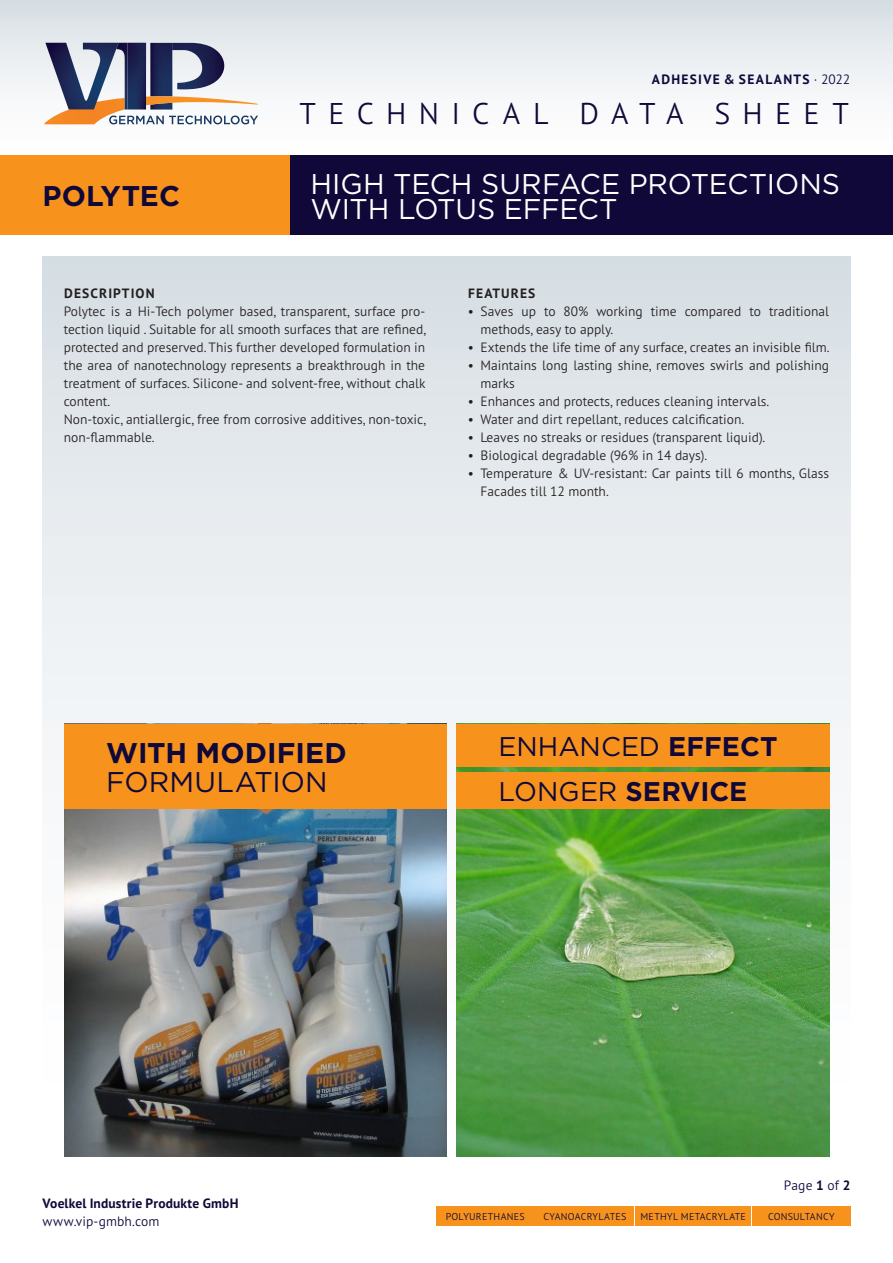
<style>
.page{position:relative;width:893px;height:1263px;background:#fff}
.page>*{position:absolute;margin:0;border:0;box-sizing:border-box;transform-origin:0 0}
.t1{font:300 30px "PT Sans Pro";letter-spacing:.405em;color:#0f0839}
.t2{font:28.5px/25.5px "Gotham";letter-spacing:-.01em;color:#fff}
.t3{font:700 28.5px "Gotham";color:#0f0839}
.t4{font:28.5px "Gotham";letter-spacing:.005em;color:#0f0839}
.t5{font:27px/45px "Gotham";letter-spacing:-.005em;color:#0f0839}
.t6{font:300 13.5px/18px "PT Sans Pro";color:#231f20}
.t7{font:700 13.5px "PT Sans Pro";letter-spacing:.015em;color:#0f0839}
.t8{font:300 13.5px "PT Sans Pro";letter-spacing:.01em;color:#0f0839}
.t9{font:700 13.5px "PT Sans Pro";letter-spacing:.1em;color:#0f0839}
.t10{font:700 13.5px "PT Sans Pro";letter-spacing:.08em;color:#231f20}
.t11{font:300 9.9px "PT Sans Pro";letter-spacing:.025em;color:#0f0839}
.s1{font-weight:300}
.s2{font-weight:700}
</style>
<div class="page">
<div style="left:0;top:0;width:893px;height:155px;background:linear-gradient(to bottom,#d8e0e5,#fff)"></div>
<svg style="left:44px;top:43px;width:214px;height:81px"></svg>
<div style="left:289px;top:155px;width:604px;height:80px;background:#0f0839"></div>
<div style="left:0;top:155px;width:289px;height:80px;background:#f7931d"></div>
<div style="left:436px;top:1206px;width:98px;height:20px;background:#f7931d"></div>
<div style="left:536px;top:1206px;width:98px;height:20px;background:#f7931d"></div>
<div style="left:636px;top:1206px;width:115px;height:20px;background:#f7931d"></div>
<div style="left:752px;top:1206px;width:98px;height:20px;background:#f7931d"></div>
<div style="left:42px;top:256px;width:808px;height:920px;background:linear-gradient(to bottom,#dce3e8,#fffefe)"></div>
<img style="left:64px;top:809px;width:382px;height:348px">
<img style="left:456px;top:766px;width:373px;height:391px">
<div style="left:64px;top:724px;width:383px;height:85px;background:#f7931d"></div>
<div style="left:456px;top:724px;width:373px;height:42px;background:#f7931d"></div>
<div style="left:456px;top:772px;width:373px;height:37px;background:#f7931d"></div>
<p class="t9" style="left:652px;top:70px;width:200px">ADHESIVE &amp; SEALANTS <span class="s1">· 2022</span></p>
<h2 class="t3" style="left:43px;top:177px;width:139px">POLYTEC</h2>
<h1 class="t1" style="left:299px;top:94px;width:551px">TECHNICAL DATA SHEET</h1>
<h2 class="t2" style="left:310px;top:170px;width:531px">HIGH TECH SURFACE PROTECTIONS<br>WITH LOTUS EFFECT</h2>
<p class="t10" style="left:64px;top:284px;width:92px">DESCRIPTION</p>
<p class="t6" style="left:64px;top:302px;width:364px">Polytec is a Hi-Tech polymer based, transparent, surface pro&shy;tection liquid . Suitable for all smooth surfaces that are refined, protected and preserved. This further developed formulation in the area of nanotechnology represents a breakthrough in the treatment of surfaces. Silicone- and solvent-free, without chalk content.<br>Non-toxic, antiallergic, free from corrosive additives, non-toxic, non-flammable.</p>
<p class="t10" style="left:468px;top:284px;width:69px">FEATURES</p>
<p class="t6" style="left:480px;top:302px;width:350px;text-indent:-13px">• Saves up to 80% working time compared to traditional methods, easy to apply.</p>
<p class="t6" style="left:468px;top:338px;width:363px">• Extends the life time of any surface, creates an invisible film.</p>
<p class="t6" style="left:480px;top:356px;width:350px;text-indent:-13px">• Maintains long lasting shine, removes swirls and polishing marks</p>
<p class="t6" style="left:468px;top:392px;width:303px">• Enhances and protects, reduces cleaning intervals.</p>
<p class="t6" style="left:468px;top:410px;width:278px">• Water and dirt repellant, reduces calcification.</p>
<p class="t6" style="left:468px;top:428px;width:299px">• Leaves no streaks or residues (transparent liquid).</p>
<p class="t6" style="left:468px;top:446px;width:241px">• Biological degradable (96% in 14 days).</p>
<p class="t6" style="left:480px;top:464px;width:350px;text-indent:-13px">• Temperature &amp; UV-resistant: Car paints till 6 months, Glass<br>Facades till 12 month.</p>
<h2 class="t3" style="left:106px;top:734px;width:242px">WITH MODIFIED</h2>
<h2 class="t4" style="left:106px;top:764px;width:223px">FORMULATION</h2>
<h3 class="t5" style="left:499px;top:723px;width:281px">ENHANCED <span class="s2">EFFECT<br></span>LONGER <span class="s2">SERVICE</span></h3>
<p class="t7" style="left:43px;top:1194px;width:197px">Voelkel Industrie Produkte GmbH</p>
<p class="t8" style="left:43px;top:1213px;width:118px">www.vip-gmbh.com</p>
<p class="t8" style="left:784px;top:1177px;width:68px">Page <span class="s2">1</span> of <span class="s2">2</span></p>
<p class="t11" style="left:446px;top:1210px;width:81px">POLYURETHANES</p>
<p class="t11" style="left:543px;top:1210px;width:85px">CYANOACRYLATES</p>
<p class="t11" style="left:640px;top:1210px;width:107px">METHYL METACRYLATE</p>
<p class="t11" style="left:768px;top:1210px;width:68px">CONSULTANCY</p>
</div>
